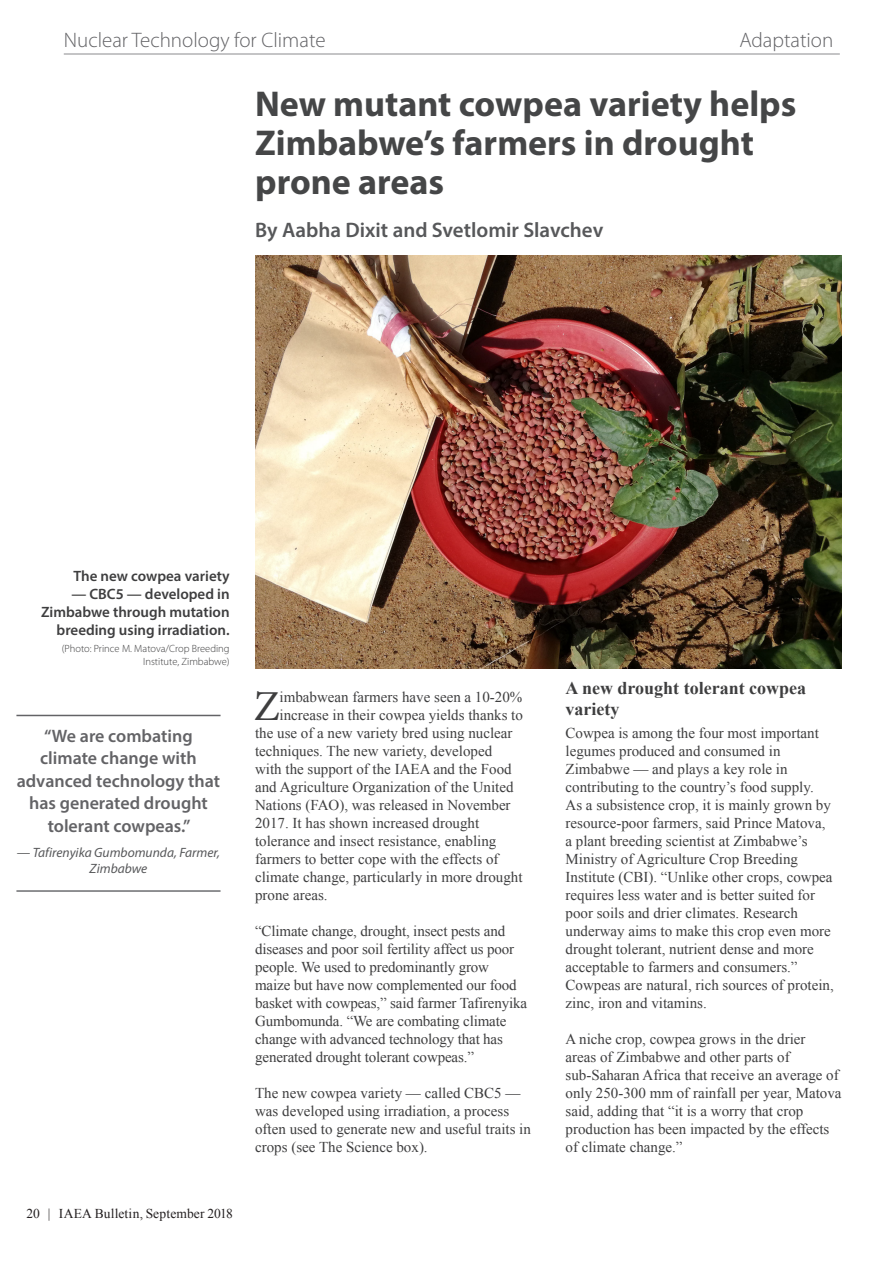
<style>
.page{position:relative;width:893px;height:1263px;background:#fff}
.page>*{position:absolute;margin:0;border:0;box-sizing:border-box;transform-origin:0 0}
.Frist_Para{font:42.75px "Minion Pro";color:#3e3e3f}
.Story_Title{font:700 36px/39px "Myriad Pro";color:#454647}
.t1{font:300 21px "Myriad Pro";color:#636366}
.Author-top{font:600 21px "Myriad Pro";color:#57585a}
.Pullout_Quote{font:600 18px/22.5px "Myriad Pro";color:#636366;text-align:center}
.Paragraph_Heading_01{font:700 18px/21px "Times New Roman";color:#3e3e3f}
.Body_Text{font:15px/18px "Times New Roman";color:#3e3e3f}
.Body_Text_-_no_space{font:15px/18px "Times New Roman";color:#3e3e3f}
.Frist_Para-2{font:15px "Times New Roman";color:#3e3e3f}
.Photo_caption{font:600 15px/18px "Myriad Pro";color:#3e3e3f;text-align:right}
.Pullout_Quote_-_Name{font:italic 13.5px/16.5px "Myriad Pro";color:#57585a;text-align:center}
.t2{font:13.5px "Times New Roman";letter-spacing:.01em;color:#231f20}
.Photo_credit{font:300 10.5px/12.6px "Myriad Pro";color:#3e3e3f;text-align:right}
</style>
<div class="page">
<hr style="left:64px;top:54px;width:776px;height:1px;background:#636366">
<hr style="left:16px;top:715px;width:205px;height:1px;background:#636366">
<hr style="left:16px;top:890px;width:205px;height:2px;background:#6c6d70">
<img style="left:255px;top:255px;width:587px;height:414px">
<h3 class="t1" style="left:64px;top:28px;width:263px">Nuclear Technology for Climate</h3>
<h3 class="t1" style="left:739px;top:28px;width:95px">Adaptation</h3>
<p class="Story_Title" style="left:255px;top:83px;width:543px">New mutant cowpea variety helps<br>Zimbabwe’s farmers in drought prone areas</p>
<p class="Author-top" style="left:255px;top:216px;width:350px">By Aabha Dixit and Svetlomir Slavchev</p>
<p class="Photo_caption" style="left:73px;top:567px;width:158px">The new cowpea variety</p>
<p class="Photo_caption" style="left:41px;top:585px;width:190px">— CBC5 — developed in<br>Zimbabwe through mutation breeding using irradiation.</p>
<p class="Photo_credit" style="left:62px;top:642px;width:169px">(Photo: Prince M. Matova/Crop Breeding<br>Institute, Zimbabwe)</p>
<p class="Pullout_Quote" style="left:17px;top:724px;width:205px">“We are combating climate change with advanced technology that has generated drought tolerant cowpeas.”</p>
<p class="Pullout_Quote_-_Name" style="left:17px;top:844px;width:205px">— Tafirenyika Gumbomunda, Farmer,<br>Zimbabwe</p>
<p class="t2" style="left:26px;top:1205px;width:208px">20 | IAEA Bulletin, September 2018</p>
<p class="Frist_Para" style="left:254px;top:678px;width:27px">Z</p>
<p class="Frist_Para-2" style="left:280px;top:687px;width:244px">imbabwean farmers have seen a 10-20%</p>
<p class="Frist_Para-2" style="left:280px;top:705px;width:245px">increase in their cowpea yields thanks to</p>
<p class="Frist_Para-2" style="left:255px;top:723px;width:259px">the use of a new variety bred using nuclear</p>
<p class="Frist_Para-2" style="left:255px;top:741px;width:239px">techniques. The new variety, developed</p>
<p class="Frist_Para-2" style="left:255px;top:759px;width:258px">with the support of the IAEA and the Food</p>
<p class="Frist_Para-2" style="left:255px;top:777px;width:260px">and Agriculture Organization of the United</p>
<p class="Frist_Para-2" style="left:255px;top:795px;width:257px">Nations (FAO), was released in November</p>
<p class="Frist_Para-2" style="left:255px;top:813px;width:226px">2017. It has shown increased drought</p>
<p class="Frist_Para-2" style="left:255px;top:831px;width:243px">tolerance and insect resistance, enabling</p>
<p class="Frist_Para-2" style="left:255px;top:849px;width:245px">farmers to better cope with the effects of</p>
<p class="Frist_Para-2" style="left:255px;top:867px;width:269px">climate change, particularly in more drought</p>
<p class="Frist_Para-2" style="left:255px;top:885px;width:74px">prone areas.</p>
<p class="Body_Text" style="left:255px;top:922px;width:273px">“Climate change, drought, insect pests and diseases and poor soil fertility affect us poor people. We used to predominantly grow maize but have now complemented our food basket with cowpeas,” said farmer Tafirenyika Gumbomunda. “We are combating climate change with advanced technology that has generated drought tolerant cowpeas.”</p>
<p class="Body_Text" style="left:255px;top:1084px;width:277px">The new cowpea variety — called CBC5 — was developed using irradiation, a process often used to generate new and useful traits in crops (see The Science box).</p>
<p class="Paragraph_Heading_01" style="left:566px;top:677px;width:242px">A new drought tolerant cowpea variety</p>
<p class="Body_Text_-_no_space" style="left:566px;top:724px;width:270px">Cowpea is among the four most important legumes produced and consumed in Zimbabwe — and plays a key role in contributing to the country’s food supply.<br>As a subsistence crop, it is mainly grown by resource-poor farmers, said Prince Matova, a plant breeding scientist at Zimbabwe’s Ministry of Agriculture Crop Breeding Institute (CBI). “Unlike other crops, cowpea requires less water and is better suited for poor soils and drier climates. Research underway aims to make this crop even more drought tolerant, nutrient dense and more acceptable to farmers and consumers.” Cowpeas are natural, rich sources of protein, zinc, iron and vitamins.</p>
<p class="Body_Text" style="left:566px;top:1030px;width:277px">A niche crop, cowpea grows in the drier<br>areas of Zimbabwe and other parts of sub-Saharan Africa that receive an average of only 250-300 mm of rainfall per year, Matova said, adding that “it is a worry that crop production has been impacted by the effects of climate change.”</p>
</div>
